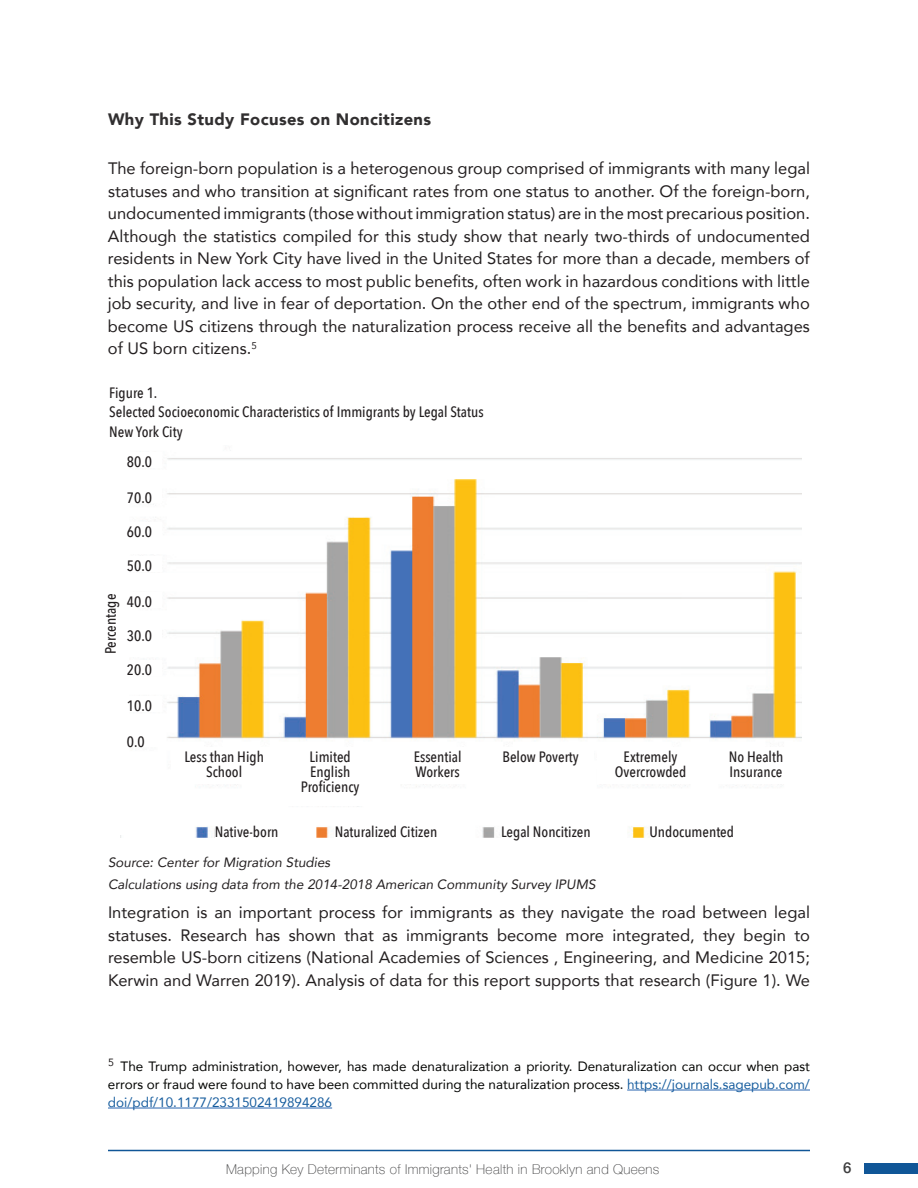
<style>
.page{position:relative;width:918px;height:1188px;background:#fff}
.page>*{position:absolute;margin:0;border:0;box-sizing:border-box;transform-origin:0 0}
.t1{font:16.5px/22.5px "Avenir";color:#231f20;text-align:justify}
.t2{font:900 16.5px "Avenir";letter-spacing:.025em;color:#312f30}
.t3{font:500 15px/15px "Avenir Next Condensed";color:#231f20;text-align:center}
.t4{font:500 15px "Helvetica Neue";color:#3e3e3f}
.t5{font:13.5px/18px "Avenir";color:#040503;text-align:justify}
.t6{font:italic 13.5px/21.6px "Avenir";color:#231f20}
.t7{font:100 13.5px "Helvetica Neue";letter-spacing:.025em;color:#3e3e3f}
.s1{color:#175d9e}
</style>
<div class="page">
<div style="left:864px;top:1163px;width:54px;height:10px;background:#105697"></div>
<hr style="left:108px;top:1150px;width:702px;height:1px;background:#105697">
<img style="left:120px;top:451px;width:682px;height:386px">
<hr style="left:627px;top:1090px;width:183px;height:1px;background:#2865b1">
<hr style="left:108px;top:1108px;width:224px;height:1px;background:#2865b1">
<div style="left:127px;top:452px;width:35px;height:15px;background:#fff"></div>
<div style="left:127px;top:488px;width:35px;height:15px;background:#fff"></div>
<div style="left:127px;top:522px;width:35px;height:15px;background:#fff"></div>
<div style="left:127px;top:556px;width:35px;height:15px;background:#fff"></div>
<div style="left:127px;top:592px;width:35px;height:16px;background:#fff"></div>
<div style="left:127px;top:626px;width:35px;height:16px;background:#fff"></div>
<div style="left:127px;top:660px;width:35px;height:16px;background:#fff"></div>
<div style="left:127px;top:696px;width:35px;height:15px;background:#fff"></div>
<div style="left:127px;top:732px;width:35px;height:15px;background:#fff"></div>
<div style="left:171px;top:747px;width:107px;height:37px;background:#fff"></div>
<div style="left:215px;top:822px;width:92px;height:19px;background:#fff"></div>
<div style="left:335px;top:822px;width:133px;height:19px;background:#fff"></div>
<div style="left:101px;top:414px;width:24px;height:420px;background:#fff"></div>
<div style="left:501px;top:822px;width:126px;height:19px;background:#fff"></div>
<div style="left:650px;top:822px;width:150px;height:19px;background:#fff"></div>
<div style="left:384px;top:747px;width:107px;height:37px;background:#fff"></div>
<div style="left:487px;top:747px;width:107px;height:37px;background:#fff"></div>
<div style="left:597px;top:747px;width:107px;height:37px;background:#fff"></div>
<div style="left:703px;top:747px;width:106px;height:37px;background:#fff"></div>
<div style="left:277px;top:747px;width:107px;height:59px;background:#fff"></div>
<p class="t2" style="left:108px;top:105px;width:325px">Why This Study Focuses on Noncitizens</p>
<p class="t1" style="left:108px;top:157px;width:704px">The foreign-born population is a heterogenous group comprised of immigrants with many legal statuses and who transition at significant rates from one status to another. Of the foreign-born, undocumented immigrants (those without immigration status) are in the most precarious position.<br>Although the statistics compiled for this study show that nearly two-thirds of undocumented residents in New York City have lived in the United States for more than a decade, members of this population lack access to most public benefits, often work in hazardous conditions with little job security, and live in fear of deportation. On the other end of the spectrum, immigrants who become US citizens through the naturalization process receive all the benefits and advantages of US born citizens.<sup>5</sup></p>
<p class="t3" style="left:109px;top:383px;width:376px;line-height:19.5px;text-align:left">Figure 1.<br>Selected Socioeconomic Characteristics of Immigrants by Legal Status<br>New York City</p>
<p class="t3" style="left:103px;top:654px;width:62px;rotate:-90deg">Percentage</p>
<p class="t3" style="left:127px;top:454px;width:27px">80.0</p>
<p class="t3" style="left:127px;top:490px;width:27px">70.0</p>
<p class="t3" style="left:127px;top:524px;width:27px">60.0</p>
<p class="t3" style="left:127px;top:558px;width:27px">50.0</p>
<p class="t3" style="left:127px;top:595px;width:27px">40.0</p>
<p class="t3" style="left:127px;top:629px;width:27px">30.0</p>
<p class="t3" style="left:127px;top:663px;width:27px">20.0</p>
<p class="t3" style="left:127px;top:698px;width:27px">10.0</p>
<p class="t3" style="left:127px;top:734px;width:19px">0.0</p>
<p class="t3" style="left:184px;top:749px;width:81px">Less than High<br>School</p>
<p class="t3" style="left:301px;top:749px;width:60px">Limited<br>English<br>Proficiency</p>
<p class="t3" style="left:414px;top:749px;width:49px;text-align:left">Essential<br>Workers</p>
<p class="t3" style="left:503px;top:749px;width:78px">Below Poverty</p>
<p class="t3" style="left:615px;top:749px;width:73px">Extremely<br>Overcrowded</p>
<p class="t3" style="left:729px;top:749px;width:56px;text-align:left">No Health<br>Insurance</p>
<p class="t3" style="left:215px;top:824px;width:65px">Native-born</p>
<p class="t3" style="left:335px;top:824px;width:104px">Naturalized Citizen</p>
<p class="t3" style="left:501px;top:824px;width:91px">Legal Noncitizen</p>
<p class="t3" style="left:650px;top:824px;width:86px">Undocumented</p>
<p class="t6" style="left:108px;top:852px;width:489px">Source: Center for Migration Studies<br>Calculations using data from the 2014-2018 American Community Survey IPUMS</p>
<p class="t1" style="left:108px;top:901px;width:704px">Integration is an important process for immigrants as they navigate the road between legal statuses. Research has shown that as immigrants become more integrated, they begin to resemble US-born citizens (National Academies of Sciences , Engineering, and Medicine 2015; Kerwin and Warren 2019). Analysis of data for this report supports that research (Figure 1). We</p>
<p class="t5" style="left:108px;top:1057px;width:703px"><sup>5</sup> The Trump administration, however, has made denaturalization a priority. Denaturalization can occur when past errors or fraud were found to have been committed during the naturalization process. <span class="s1">https://journals.sagepub.com/ doi/pdf/10.1177/2331502419894286</span></p>
<p class="t7" style="left:226px;top:1159px;width:435px">Mapping Key Determinants of Immigrants' Health in Brooklyn and Queens</p>
<p class="t4" style="left:843px;top:1156px;width:10px">6</p>
</div>
